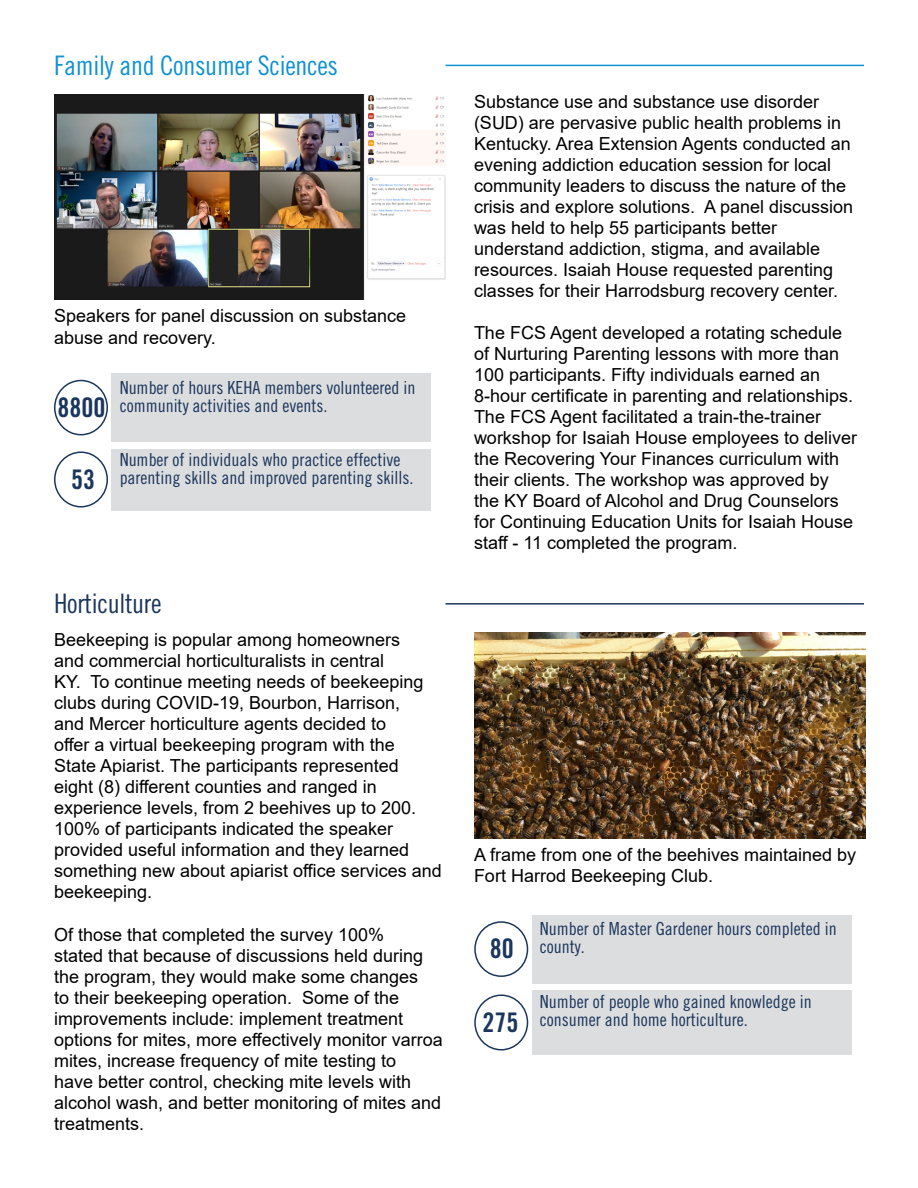
<style>
.page{position:relative;width:918px;height:1188px;background:#fff}
.page>*{position:absolute;margin:0;border:0;box-sizing:border-box;transform-origin:0 0}
.t1{font:27px "Trade Gothic LT Pro Bd Cn 20";color:#1b365d}
.t2{font:26.85px "Trade Gothic LT Pro Cn 18";letter-spacing:-.01em;color:#1192d1}
.t3{font:26.85px "Trade Gothic LT Pro Cn 18";letter-spacing:-.01em;color:#1b365d}
.t4{font:18px/21px "Arial";color:#000}
.t5{font:18px/18px "Trade Gothic LT Pro Cn 18";color:#1b365d}
.s1{font-family:"Trade Gothic LT Pro Bd Cn 20";font-size:27px}
</style>
<div class="page">
<hr style="left:446px;top:65px;width:418px;height:1px;background:#1192d1">
<hr style="left:446px;top:603px;width:418px;height:2px;background:#1b365d">
<img style="left:54px;top:94px;width:392px;height:206px">
<img style="left:474px;top:633px;width:391px;height:205px">
<div style="left:112px;top:374px;width:319px;height:68px;background:#dcddde"></div>
<div style="left:54px;top:380px;width:54px;height:55px;border:2px solid #1b365d;border-radius:50%"></div>
<div style="left:54px;top:451px;width:54px;height:57px;border:2px solid #1b365d;border-radius:50%"></div>
<div style="left:112px;top:449px;width:319px;height:61px;background:#dcddde"></div>
<div style="left:532px;top:915px;width:320px;height:68px;background:#dcddde"></div>
<div style="left:474px;top:921px;width:54px;height:56px;border:2px solid #1b365d;border-radius:50%"></div>
<div style="left:474px;top:994px;width:54px;height:57px;border:2px solid #1b365d;border-radius:50%"></div>
<div style="left:532px;top:990px;width:320px;height:65px;background:#dcddde"></div>
<h2 class="t2" style="left:54px;top:49px;width:286px">Family and Consumer Sciences</h2>
<p class="t4" style="left:54px;top:305px;width:354px;line-height:21.6px">Speakers for panel discussion on substance abuse and recovery.</p>
<p class="t5" style="left:57px;top:378px;width:360px;text-indent:62px">Number of hours KEHA members volunteered in<br><span class="s1">8800</span> community activities and events.</p>
<h1 class="t1" style="left:71px;top:463px;width:25px">53</h1>
<p class="t5" style="left:120px;top:450px;width:295px">Number of individuals who practice effective parenting skills and improved parenting skills.</p>
<h2 class="t3" style="left:54px;top:588px;width:109px">Horticulture</h2>
<p class="t4" style="left:54px;top:629px;width:389px">Beekeeping is popular among homeowners<br>and commercial horticulturalists in central<br>KY. To continue meeting needs of beekeeping clubs during COVID-19, Bourbon, Harrison,<br>and Mercer horticulture agents decided to<br>offer a virtual beekeeping program with the<br>State Apiarist. The participants represented eight (8) different counties and ranged in experience levels, from 2 beehives up to 200.<br>100% of participants indicated the speaker provided useful information and they learned something new about apiarist office services and beekeeping.</p>
<p class="t4" style="left:54px;top:924px;width:390px">Of those that completed the survey 100%<br>stated that because of discussions held during the program, they would make some changes<br>to their beekeeping operation. Some of the improvements include: implement treatment options for mites, more effectively monitor varroa mites, increase frequency of mite testing to<br>have better control, checking mite levels with alcohol wash, and better monitoring of mites and treatments.</p>
<p class="t4" style="left:474px;top:91px;width:381px">Substance use and substance use disorder (SUD) are pervasive public health problems in Kentucky. Area Extension Agents conducted an evening addiction education session for local community leaders to discuss the nature of the crisis and explore solutions. A panel discussion was held to help 55 participants better understand addiction, stigma, and available resources. Isaiah House requested parenting classes for their Harrodsburg recovery center.</p>
<p class="t4" style="left:474px;top:322px;width:385px">The FCS Agent developed a rotating schedule of Nurturing Parenting lessons with more than 100 participants. Fifty individuals earned an 8-hour certificate in parenting and relationships.<br>The FCS Agent facilitated a train-the-trainer workshop for Isaiah House employees to deliver the Recovering Your Finances curriculum with their clients. The workshop was approved by the KY Board of Alcohol and Drug Counselors for Continuing Education Units for Isaiah House staff - 11 completed the program.</p>
<p class="t4" style="left:474px;top:843px;width:384px;line-height:21.6px">A frame from one of the beehives maintained by<br>Fort Harrod Beekeeping Club.</p>
<p class="t5" style="left:490px;top:920px;width:349px;text-indent:50px">Number of Master Gardener hours completed in<br><span class="s1">80</span> county.</p>
<h1 class="t1" style="left:482px;top:1006px;width:37px">275</h1>
<p class="t5" style="left:540px;top:992px;width:273px">Number of people who gained knowledge in consumer and home horticulture.</p>
</div>
